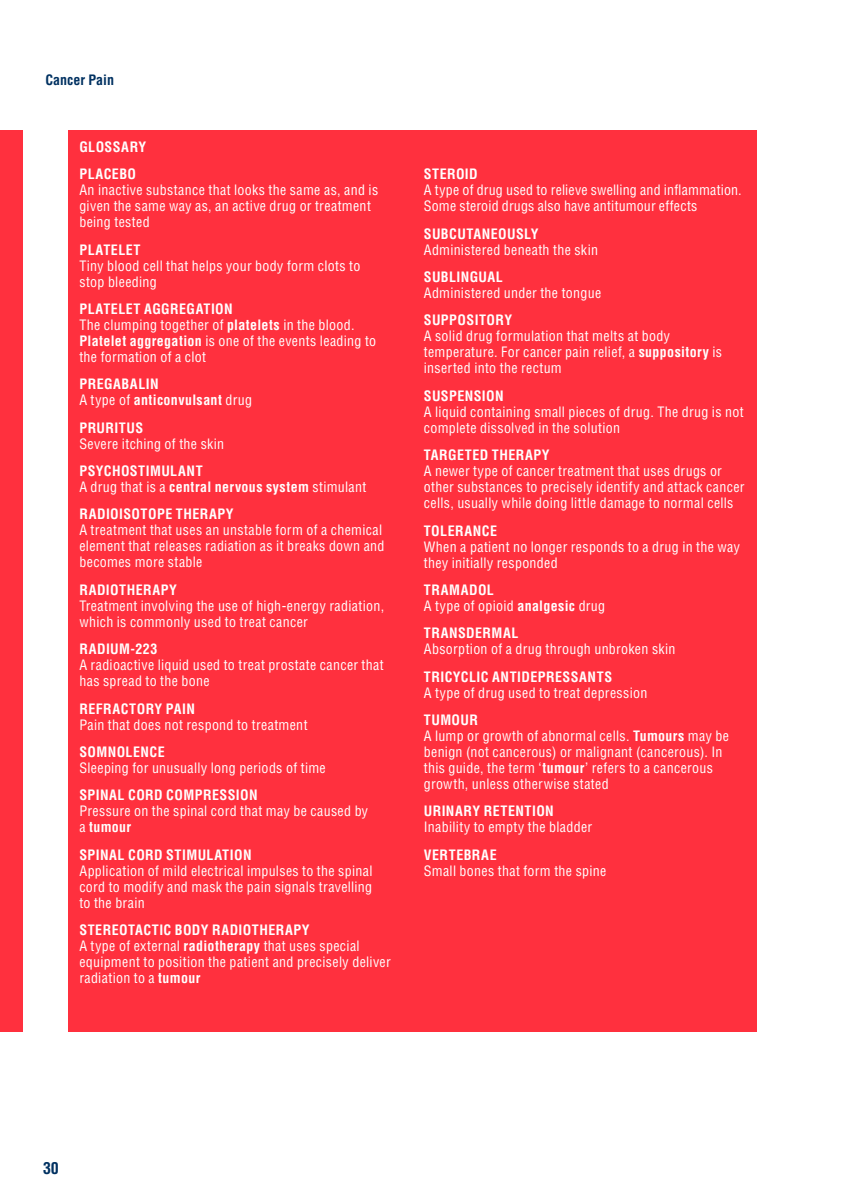
<style>
.page{position:relative;width:842px;height:1191px;background:#fff}
.page>*{position:absolute;margin:0;border:0;box-sizing:border-box;transform-origin:0 0}
.t1{font:700 condensed 16px "Helvetica LT Std";color:#003161}
.t2{font:condensed 14px/16px "Helvetica LT Std";letter-spacing:.025em;color:#fff}
.t3{font:700 condensed 14px/16px "Helvetica LT Std";letter-spacing:.03em;color:#fff}
.t4{font:700 condensed 14px "Helvetica LT Std";color:#003161}
.s1{font-weight:700}
.s2{font-weight:400}
</style>
<div class="page">
<div style="left:0;top:130px;width:23px;height:902px;background:#ff303e"></div>
<div style="left:68px;top:130px;width:689px;height:902px;background:#ff303e"></div>
<p class="t4" style="left:45px;top:71px;width:70px">Cancer Pain</p>
<p class="t3" style="left:79px;top:133px;width:68px;line-height:27.4px">GLOSSARY<br>PLACEBO</p>
<p class="t2" style="left:79px;top:182px;width:300px">An inactive substance that looks the same as, and is given the same way as, an active drug or treatment being tested</p>
<p class="t3" style="left:79px;top:241px;width:63px">PLATELET</p>
<p class="t2" style="left:79px;top:257px;width:283px">Tiny blood cell that helps your body form clots to stop bleeding</p>
<p class="t2" style="left:79px;top:301px;width:298px"><span class="s1">PLATELET AGGREGATION<br></span>The clumping together of <span class="s1">platelets</span> in the blood.<br><span class="s1">Platelet aggregation</span> is one of the events leading to the formation of a clot</p>
<p class="t3" style="left:79px;top:376px;width:174px">PREGABALIN<br><span class="s2">A type of</span> anticonvulsant <span class="s2">drug</span></p>
<p class="t3" style="left:79px;top:419px;width:65px">PRURITUS</p>
<p class="t2" style="left:79px;top:435px;width:146px">Severe itching of the skin</p>
<p class="t3" style="left:79px;top:463px;width:288px">PSYCHOSTIMULANT<br><span class="s2">A drug that is a</span> central nervous system <span class="s2">stimulant</span></p>
<p class="t3" style="left:79px;top:506px;width:156px">RADIOISOTOPE THERAPY</p>
<p class="t2" style="left:79px;top:522px;width:307px">A treatment that uses an unstable form of a chemical element that releases radiation as it breaks down and becomes more stable</p>
<p class="t3" style="left:79px;top:581px;width:99px">RADIOTHERAPY</p>
<p class="t2" style="left:79px;top:597px;width:306px">Treatment involving the use of high-energy radiation, which is commonly used to treat cancer</p>
<p class="t3" style="left:79px;top:641px;width:80px">RADIUM-223</p>
<p class="t2" style="left:79px;top:657px;width:306px">A radioactive liquid used to treat prostate cancer that has spread to the bone</p>
<p class="t3" style="left:79px;top:700px;width:117px">REFRACTORY PAIN</p>
<p class="t2" style="left:79px;top:716px;width:230px">Pain that does not respond to treatment</p>
<p class="t3" style="left:79px;top:743px;width:87px">SOMNOLENCE</p>
<p class="t2" style="left:79px;top:759px;width:248px">Sleeping for unusually long periods of time</p>
<p class="t3" style="left:79px;top:787px;width:180px">SPINAL CORD COMPRESSION</p>
<p class="t2" style="left:79px;top:803px;width:290px">Pressure on the spinal cord that may be caused by a <span class="s1">tumour</span></p>
<p class="t3" style="left:79px;top:846px;width:174px">SPINAL CORD STIMULATION</p>
<p class="t2" style="left:79px;top:862px;width:295px;text-align:justify">Application of mild electrical impulses to the spinal cord to modify and mask the pain signals travelling to the brain</p>
<p class="t2" style="left:79px;top:921px;width:313px"><span class="s1">STEREOTACTIC BODY RADIOTHERAPY<br></span>A type of external <span class="s1">radiotherapy</span> that uses special equipment to position the patient and precisely deliver radiation to a <span class="s1">tumour</span></p>
<p class="t3" style="left:424px;top:166px;width:55px">STEROID</p>
<p class="t2" style="left:424px;top:182px;width:319px">A type of drug used to relieve swelling and inflammation.<br>Some steroid drugs also have antitumour effects</p>
<p class="t3" style="left:424px;top:225px;width:116px">SUBCUTANEOUSLY</p>
<p class="t2" style="left:424px;top:241px;width:176px">Administered beneath the skin</p>
<p class="t3" style="left:424px;top:269px;width:81px">SUBLINGUAL</p>
<p class="t2" style="left:424px;top:285px;width:179px">Administered under the tongue</p>
<p class="t3" style="left:424px;top:312px;width:90px">SUPPOSITORY</p>
<p class="t2" style="left:424px;top:328px;width:300px">A solid drug formulation that melts at body temperature. For cancer pain relief, a <span class="s1">suppository</span> is inserted into the rectum</p>
<p class="t3" style="left:424px;top:387px;width:81px">SUSPENSION</p>
<p class="t2" style="left:424px;top:403px;width:321px">A liquid containing small pieces of drug. The drug is not complete dissolved in the solution</p>
<p class="t3" style="left:424px;top:447px;width:127px">TARGETED THERAPY</p>
<p class="t2" style="left:424px;top:463px;width:322px">A newer type of cancer treatment that uses drugs or other substances to precisely identify and attack cancer cells, usually while doing little damage to normal cells</p>
<p class="t3" style="left:424px;top:522px;width:75px">TOLERANCE</p>
<p class="t2" style="left:424px;top:538px;width:318px">When a patient no longer responds to a drug in the way they initially responded</p>
<p class="t3" style="left:424px;top:581px;width:183px">TRAMADOL<br><span class="s2">A type of opioid</span> analgesic <span class="s2">drug</span></p>
<p class="t3" style="left:424px;top:625px;width:96px">TRANSDERMAL</p>
<p class="t2" style="left:424px;top:641px;width:253px">Absorption of a drug through unbroken skin</p>
<p class="t3" style="left:424px;top:668px;width:190px">TRICYCLIC ANTIDEPRESSANTS</p>
<p class="t2" style="left:424px;top:684px;width:225px">A type of drug used to treat depression</p>
<p class="t2" style="left:424px;top:711px;width:307px"><span class="s1">TUMOUR<br></span>A lump or growth of abnormal cells. <span class="s1">Tumours</span> may be benign (not cancerous) or malignant (cancerous). In this guide, the term ‘<span class="s1">tumour</span>’ refers to a cancerous growth, unless otherwise stated</p>
<p class="t3" style="left:424px;top:803px;width:132px">URINARY RETENTION</p>
<p class="t2" style="left:424px;top:819px;width:170px">Inability to empty the bladder</p>
<p class="t3" style="left:424px;top:846px;width:74px">VERTEBRAE</p>
<p class="t2" style="left:424px;top:862px;width:184px">Small bones that form the spine</p>
<p class="t1" style="left:43px;top:1158px;width:17px">30</p>
</div>
